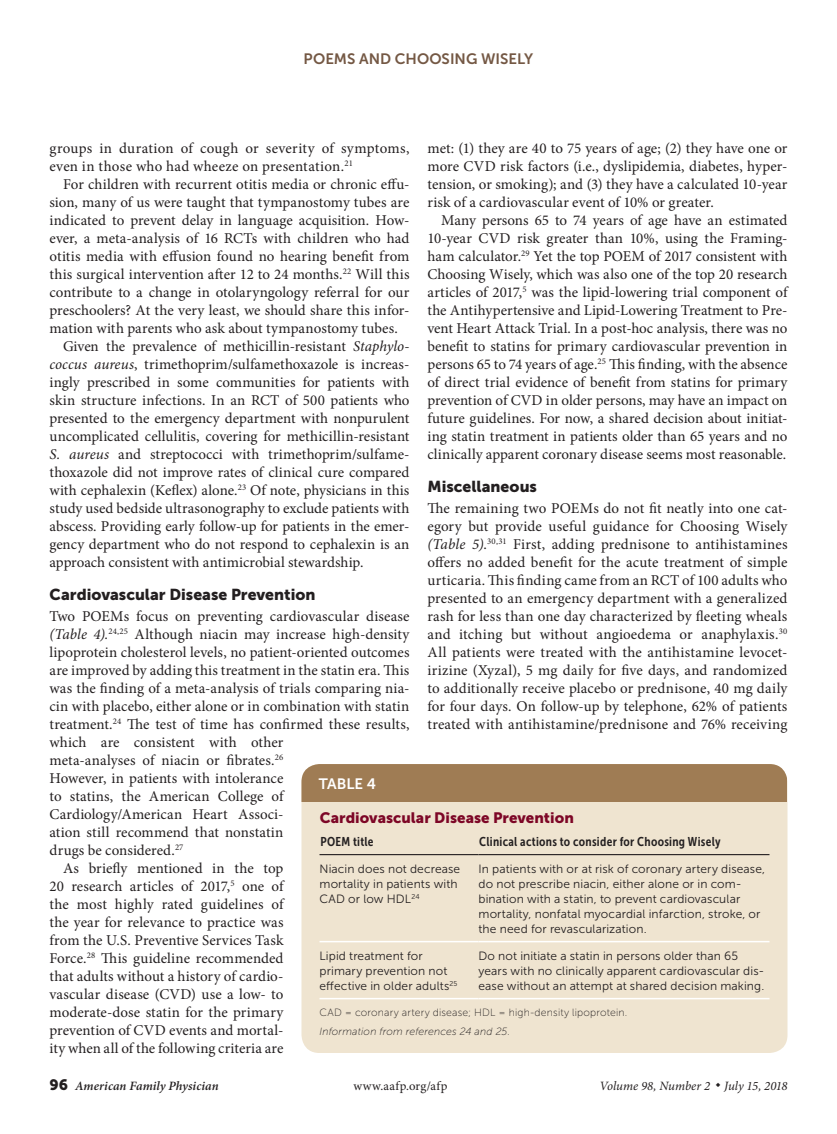
<style>
.page{position:relative;width:837px;height:1134px;background:#fff}
.page>*{position:absolute;margin:0;border:0;box-sizing:border-box;transform-origin:0 0}
.head1{font:15.75px "Museo Sans 900";color:#231f20}
.body_text{font:15px/18px "Minion Pro";letter-spacing:.005em;color:#231f20;text-align:justify}
.body_noindent{font:15px/18px "Minion Pro";letter-spacing:.005em;color:#231f20}
.table_title{font:15px "Museo Sans 900";letter-spacing:.005em;color:#7d0626}
.t1{font:15px "Museo Sans 700";color:#745844}
.table{font:15px "Museo Sans 700";color:#fff}
.table_head1{font:12.75px "Museo Sans Cond 700";letter-spacing:.025em;color:#231f20}
.t2{font:italic 12.75px "Minion Pro";color:#231f20}
.t3{font:italic 600 12.75px "Minion Pro";letter-spacing:.005em;color:#231f20}
.t4{font:12.75px "Minion Pro";letter-spacing:.03em;color:#231f20}
.table_data_last_col{font:12px/15px "Museo Sans 300";letter-spacing:.01em;color:#231f20}
.table_data{font:12px/15px "Museo Sans 300";letter-spacing:.01em;color:#231f20}
.table_fig_note{font:10.5px "Museo Sans 100";letter-spacing:.02em;color:#231f20}
.table_fig_note-2{font:italic 10.5px "Museo Sans 100";letter-spacing:.015em;color:#231f20}
.s1{font-style:italic}
.s2{font-family:"Museo Sans 900";font-weight:400;font-style:normal;font-size:15px}
</style>
<div class="page">
<div style="left:302px;top:764px;width:486px;height:289px;background:#efe4d0;border-radius:18px"></div>
<hr style="left:320px;top:941px;width:158px;height:1px;background:#fff">
<hr style="left:478px;top:941px;width:292px;height:1px;background:#fff">
<hr style="left:320px;top:854px;width:158px;height:1px;background:#231f20">
<hr style="left:478px;top:854px;width:292px;height:1px;background:#231f20">
<hr style="left:320px;top:998px;width:158px;height:1px;background:#fff">
<hr style="left:478px;top:998px;width:292px;height:1px;background:#fff">
<div style="left:302px;top:764px;width:486px;height:38px;background:#9f7c54"></div>
<p class="t1" style="left:304px;top:50px;width:231px">POEMS AND CHOOSING WISELY</p>
<p class="body_text" style="left:50px;top:139px;width:362px">groups in duration of cough or severity of symptoms, even in those who had wheeze on presentation.<sup>21</sup></p>
<p class="body_text" style="left:50px;top:175px;width:362px;text-indent:14px">For children with recurrent otitis media or chronic effu&shy;sion, many of us were taught that tympanostomy tubes are indicated to prevent delay in language acquisition. How&shy;ever, a meta-analysis of 16 RCTs with children who had otitis media with effusion found no hearing benefit from this surgical intervention after 12 to 24 months.<sup>22</sup> Will this contribute to a change in otolaryngology referral for our preschoolers? At the very least, we should share this infor&shy;mation with parents who ask about tympanostomy tubes.</p>
<p class="body_text" style="left:50px;top:337px;width:362px;text-indent:14px">Given the prevalence of methicillin-resistant <span class="s1">Staphylo&shy;coccus aureus</span>, trimethoprim/sulfamethoxazole is increas&shy;ingly prescribed in some communities for patients with skin structure infections. In an RCT of 500 patients who presented to the emergency department with nonpurulent uncomplicated cellulitis, covering for methicillin-resistant <span class="s1">S. aureus</span> and streptococci with trimethoprim/sulfame&shy;thoxazole did not improve rates of clinical cure compared with cephalexin (Keflex) alone.<sup>23</sup> Of note, physicians in this study used bedside ultrasonography to exclude patients with abscess. Providing early follow-up for patients in the emer&shy;gency department who do not respond to cephalexin is an approach consistent with antimicrobial stewardship.</p>
<p class="head1" style="left:50px;top:586px;width:268px">Cardiovascular Disease Prevention</p>
<p class="body_noindent" style="left:50px;top:607px;width:362px">Two POEMs focus on preventing cardiovascular disease <span class="s1">(Table 4).</span><sup>24,25</sup> Although niacin may increase high-density lipoprotein cholesterol levels, no patient-oriented outcomes are improved by adding this treatment in the statin era. This was the finding of a meta-analysis of trials comparing nia&shy;cin with placebo, either alone or in combination with statin treatment.<sup>24</sup> The test of time has confirmed these results, which are consistent with other<br>meta-analyses of niacin or fibrates.<sup>26<br></sup>However, in patients with intolerance<br>to statins, the American College of Cardiology/American Heart Associ-<br>ation still recommend that nonstatin<br>drugs be considered.<sup>27</sup></p>
<p class="body_text" style="left:50px;top:859px;width:236px;text-indent:14px">As briefly mentioned in the top 20 research articles of 2017,<sup>5</sup> one of the most highly rated guidelines of the year for relevance to practice was from the U.S. Preventive Services Task Force.<sup>28</sup> This guideline recommended that adults without a history of cardio&shy;vascular disease (CVD) use a low- to moderate-dose statin for the primary prevention of CVD events and mortal&shy;ity when all of the following criteria are</p>
<p class="body_text" style="left:428px;top:139px;width:362px">met: (1) they are 40 to 75 years of age; (2) they have one or more CVD risk factors (i.e., dyslipidemia, diabetes, hyper&shy;tension, or smoking); and (3) they have a calculated 10-year risk of a cardiovascular event of 10% or greater.</p>
<p class="body_text" style="left:428px;top:211px;width:362px;text-indent:14px">Many persons 65 to 74 years of age have an estimated 10-year CVD risk greater than 10%, using the Framing&shy;ham calculator.<sup>29</sup> Yet the top POEM of 2017 consistent with Choosing Wisely, which was also one of the top 20 research articles of 2017,<sup>5</sup> was the lipid-lowering trial component of the Antihypertensive and Lipid-Lowering Treatment to Pre&shy;vent Heart Attack Trial. In a post-hoc analysis, there was no benefit to statins for primary cardiovascular prevention in persons 65 to 74 years of age.<sup>25</sup> This finding, with the absence of direct trial evidence of benefit from statins for primary prevention of CVD in older persons, may have an impact on future guidelines. For now, a shared decision about initiat&shy;ing statin treatment in patients older than 65 years and no clinically apparent coronary disease seems most reasonable.</p>
<p class="head1" style="left:428px;top:478px;width:111px">Miscellaneous</p>
<p class="body_noindent" style="left:428px;top:499px;width:362px;text-align:justify">The remaining two POEMs do not fit neatly into one cat&shy;egory but provide useful guidance for Choosing Wisely <span class="s1">(Table 5)</span>.<sup>30,31</sup> First, adding prednisone to antihistamines offers no added benefit for the acute treatment of simple urticaria. This finding came from an RCT of 100 adults who presented to an emergency department with a generalized rash for less than one day characterized by fleeting wheals and itching but without angioedema or anaphylaxis.<sup>30<br></sup>All patients were treated with the antihistamine levocet&shy;irizine (Xyzal), 5 mg daily for five days, and randomized to additionally receive placebo or prednisone, 40 mg daily for four days. On follow-up by telephone, 62% of patients treated with antihistamine/prednisone and 76% receiving</p>
<p class="table" style="left:319px;top:775px;width:59px">TABLE 4</p>
<p class="table_title" style="left:320px;top:809px;width:256px">Cardiovascular Disease Prevention</p>
<p class="table_head1" style="left:320px;top:834px;width:55px">POEM title</p>
<p class="table_head1" style="left:479px;top:834px;width:243px">Clinical actions to consider for Choosing Wisely</p>
<p class="table_data" style="left:320px;top:861px;width:142px">Niacin does not decrease mortality in patients with<br>CAD or low HDL<sup>24</sup></p>
<p class="table_data_last_col" style="left:478px;top:861px;width:288px">In patients with or at risk of coronary artery disease, do not prescribe niacin, either alone or in com&shy;bination with a statin, to prevent cardiovascular mortality, nonfatal myocardial infarction, stroke, or the need for revascularization.</p>
<p class="table_data" style="left:320px;top:948px;width:139px">Lipid treatment for primary prevention not effective in older adults<sup>25</sup></p>
<p class="table_data_last_col" style="left:478px;top:948px;width:287px">Do not initiate a statin in persons older than 65 years with no clinically apparent cardiovascular dis&shy;ease without an attempt at shared decision making.</p>
<p class="table_fig_note" style="left:320px;top:1006px;width:309px">CAD = coronary artery disease; HDL = high-density lipoprotein.</p>
<p class="table_fig_note-2" style="left:320px;top:1026px;width:192px">Information from references 24 and 25.</p>
<p class="t3" style="left:50px;top:1077px;width:171px"><span class="s2">96</span> American Family Physician</p>
<p class="t4" style="left:353px;top:1078px;width:96px">www.aafp.org/afp</p>
<p class="t2" style="left:599px;top:1078px;width:190px">Volume 98, Number 2 ◆ July 15, 2018</p>
</div>
